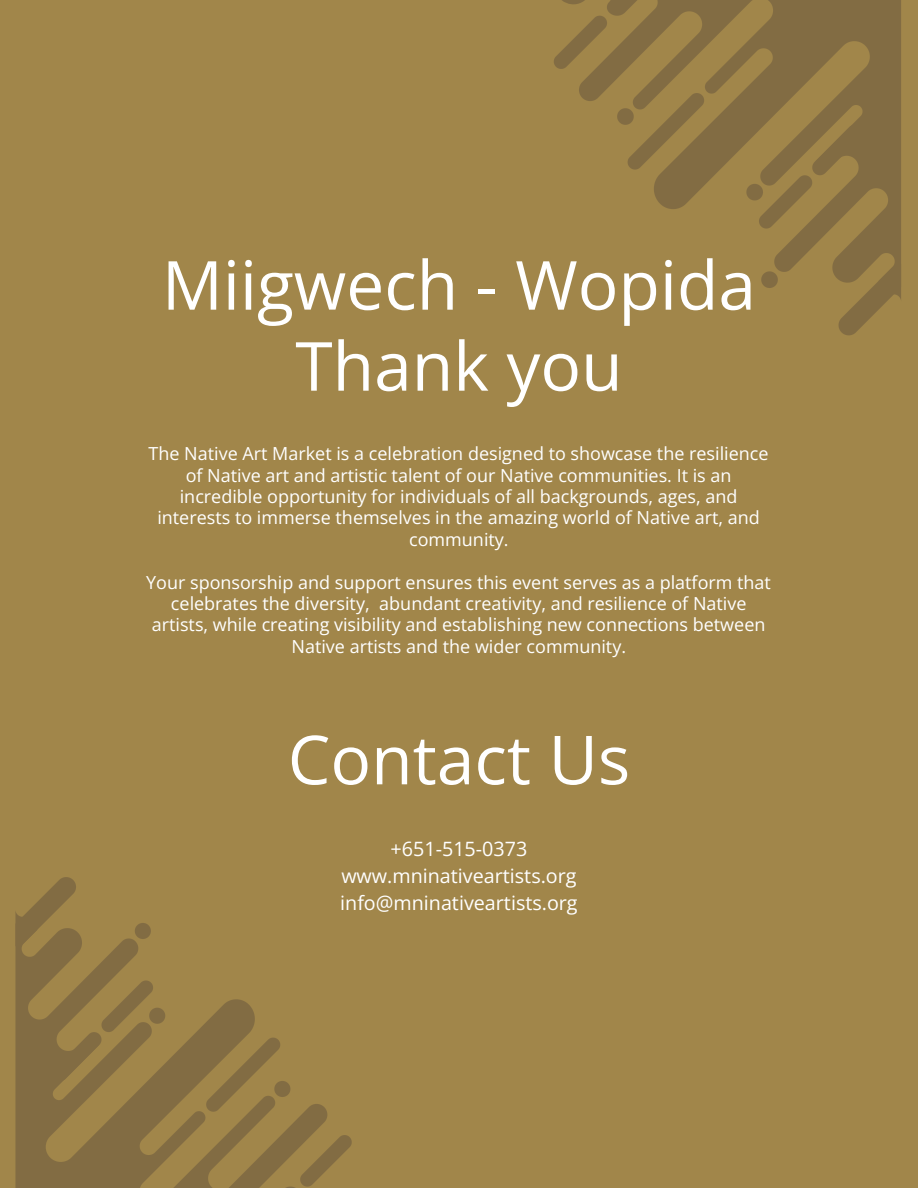
<style>
.page{position:relative;width:918px;height:1188px;background:#a1864a}
.page>*{position:absolute;margin:0;border:0;box-sizing:border-box;transform-origin:0 0}
.t1{font:67.8px/81px "Open Sans";color:#fff;text-align:center}
.t2{font:19.8px/27px "Open Sans";color:#fff;text-align:center}
.t3{font:18px/21.3px "Open Sans";color:#fff;text-align:center}
</style>
<div class="page">
<svg style="left:15px;top:931px;width:313px;height:257px"></svg>
<svg style="left:15px;top:877px;width:61px;height:69px"></svg>
<svg style="left:135px;top:923px;width:16px;height:16px"></svg>
<svg style="left:203px;top:1035px;width:87px;height:80px"></svg>
<svg style="left:297px;top:1132px;width:55px;height:56px"></svg>
<svg style="left:53px;top:978px;width:112px;height:103px"></svg>
<svg style="left:562px;top:0;width:339px;height:280px"></svg>
<svg style="left:839px;top:264px;width:62px;height:71px"></svg>
<svg style="left:761px;top:271px;width:17px;height:17px"></svg>
<svg style="left:617px;top:90px;width:90px;height:83px"></svg>
<svg style="left:554px;top:13px;width:56px;height:59px"></svg>
<svg style="left:746px;top:125px;width:116px;height:107px"></svg>
<h1 class="t1" style="left:162px;top:243px;width:596px">Miigwech - Wopida<br>Thank you</h1>
<p class="t3" style="left:149px;top:443px;width:621px">The Native Art Market is a celebration designed to showcase the resilience of Native art and artistic talent of our Native communities. It is an incredible opportunity for individuals of all backgrounds, ages, and interests to immerse themselves in the amazing world of Native art, and community.</p>
<p class="t3" style="left:146px;top:571px;width:626px">Your sponsorship and support ensures this event serves as a platform that celebrates the diversity, abundant creativity, and resilience of Native artists, while creating visibility and establishing new connections between Native artists and the wider community.</p>
<h1 class="t1" style="left:288px;top:718px;width:344px">Contact Us</h1>
<p class="t2" style="left:340px;top:835px;width:239px">+651-515-0373 www.mninativeartists.org info@mninativeartists.org</p>
</div>
